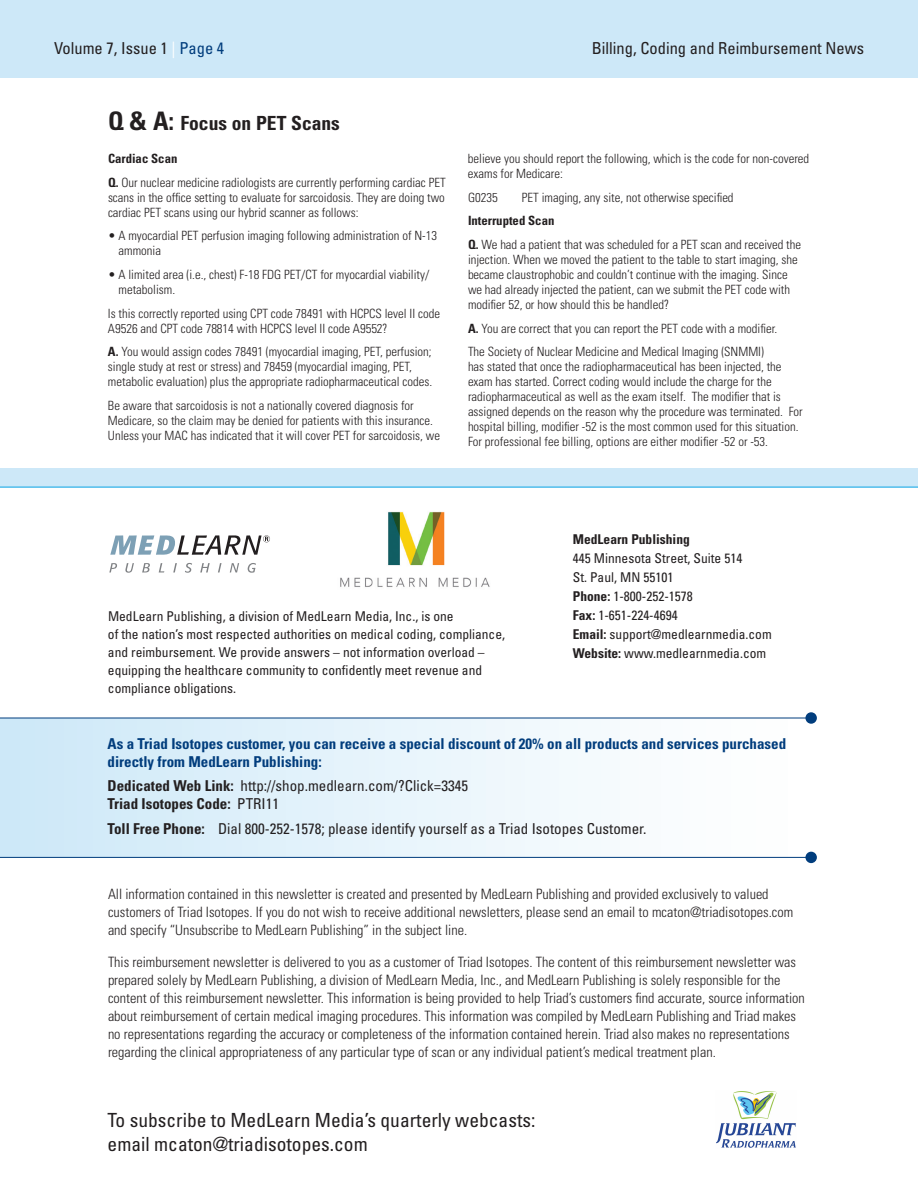
<style>
.page{position:relative;width:918px;height:1188px;background:#fff}
.page>*{position:absolute;margin:0;border:0;box-sizing:border-box;transform-origin:0 0}
.heading1{font:condensed 19.5px/24px "Univers LT Std";color:#231f20}
._01-AHead{font:700 condensed 19.5px "Univers LT Std";color:#231f20}
.heading1-2{font:condensed 16.5px "Univers LT Std";color:#231f20}
.body_copy{font:condensed 15px "Univers LT Std";color:#231f20}
.body_copy-2{font:700 condensed 15px/18px "Univers LT Std";color:#013d7d}
.body_copy-3{font:700 condensed 15px "Univers LT Std";color:#231f20}
.end_copy{font:300 condensed 14.25px/18px "Univers LT Std";color:#231f20}
.body_copy-4{font:condensed 13.5px/18px "Univers LT Std";color:#231f20}
.body_copy-5{font:700 condensed 13.5px "Univers LT Std";color:#231f20}
.Body{font:300 condensed 12.75px/15px "Univers LT Std";color:#231f20}
.Body-2{font:700 condensed 12.75px "Univers LT Std";color:#231f20}
.s1{color:#fff}
.s2{color:#013d7d}
.s3{font-size:25.5px}
.s4{font-weight:700}
.s5{font-weight:400}
</style>
<div class="page">
<div style="left:0;top:718px;width:810px;height:139px;background:linear-gradient(to right,#cde8f8,#fff)"></div>
<hr style="left:0;top:718px;width:811px;height:1px;background:#013d7d">
<div style="left:805px;top:712px;width:12px;height:12px;background:#013d7d;border-radius:50%"></div>
<hr style="left:0;top:857px;width:811px;height:1px;background:#013d7d">
<div style="left:805px;top:852px;width:12px;height:11px;background:#013d7d;border-radius:50%"></div>
<div style="left:0;top:0;width:918px;height:78px;background:#cde8f8"></div>
<div style="left:0;top:469px;width:918px;height:18px;background:#cde8f8"></div>
<hr style="left:0;top:486px;width:918px;height:2px;background:#4fbdec">
<svg style="left:110px;top:535px;width:160px;height:20px"></svg>
<svg style="left:109px;top:563px;width:8px;height:10px"></svg>
<svg style="left:125px;top:563px;width:9px;height:10px"></svg>
<svg style="left:142px;top:563px;width:8px;height:10px"></svg>
<svg style="left:159px;top:563px;width:5px;height:10px"></svg>
<svg style="left:173px;top:563px;width:4px;height:10px"></svg>
<svg style="left:185px;top:563px;width:7px;height:10px"></svg>
<svg style="left:200px;top:563px;width:10px;height:10px"></svg>
<svg style="left:218px;top:563px;width:4px;height:10px"></svg>
<svg style="left:230px;top:563px;width:9px;height:10px"></svg>
<svg style="left:248px;top:563px;width:8px;height:10px"></svg>
<img style="left:340px;top:511px;width:150px;height:76px">
<img style="left:716px;top:1091px;width:80px;height:57px">
<p class="heading1-2" style="left:54px;top:38px;width:172px">Volume 7, Issue 1 <span class="s1">|</span> <span class="s2">Page 4</span></p>
<p class="_01-AHead" style="left:108px;top:111px;width:233px"><span class="s3">Q &amp; A:</span> Focus on PET Scans</p>
<p class="Body-2" style="left:108px;top:151px;width:71px">Cardiac Scan</p>
<p class="Body" style="left:108px;top:175px;width:339px;text-align:justify"><span class="s4">Q.</span> Our nuclear medicine radiologists are currently performing cardiac PET scans in the office setting to evaluate for sarcoidosis. They are doing two cardiac PET scans using our hybrid scanner as follows:</p>
<p class="Body" style="left:119px;top:228px;width:320px;text-indent:-11px">• A myocardial PET perfusion imaging following administration of N-13 ammonia</p>
<p class="Body" style="left:119px;top:267px;width:312px;text-indent:-11px">• A limited area (i.e., chest) F-18 FDG PET/CT for myocardial viability/ metabolism.</p>
<p class="Body" style="left:108px;top:306px;width:334px">Is this correctly reported using CPT code 78491 with HCPCS level II code<br>A9526 and CPT code 78814 with HCPCS level II code A9552?</p>
<p class="Body" style="left:108px;top:344px;width:326px"><span class="s4">A.</span> You would assign codes 78491 (myocardial imaging, PET, perfusion; single study at rest or stress) and 78459 (myocardial imaging, PET, metabolic evaluation) plus the appropriate radiopharmaceutical codes.</p>
<p class="Body" style="left:108px;top:398px;width:334px">Be aware that sarcoidosis is not a nationally covered diagnosis for<br>Medicare, so the claim may be denied for patients with this insurance.<br>Unless your MAC has indicated that it will cover PET for sarcoidosis, we</p>
<p class="heading1-2" style="left:592px;top:37px;width:274px">Billing, Coding and Reimbursement News</p>
<p class="heading1-2" style="left:694px;top:38px;width:172px">Volume 1, Is ue 1 <span class="s1">|</span> <span class="s2">Page 2</span></p>
<p class="Body" style="left:468px;top:151px;width:343px">believe you should report the following, which is the code for non-covered exams for Medicare:</p>
<p class="Body" style="left:468px;top:190px;width:31px">G0235</p>
<p class="Body" style="left:522px;top:190px;width:213px">PET imaging, any site, not otherwise specified</p>
<p class="Body-2" style="left:468px;top:213px;width:88px">Interrupted Scan</p>
<p class="Body" style="left:468px;top:237px;width:335px"><span class="s4">Q.</span> We had a patient that was scheduled for a PET scan and received the injection. When we moved the patient to the table to start imaging, she became claustrophobic and couldn’t continue with the imaging. Since we had already injected the patient, can we submit the PET code with modifier 52, or how should this be handled?</p>
<p class="Body" style="left:468px;top:321px;width:311px"><span class="s4">A.</span> You are correct that you can report the PET code with a modifier.</p>
<p class="Body" style="left:468px;top:344px;width:336px">The Society of Nuclear Medicine and Medical Imaging (SNMMI)<br>has stated that once the radiopharmaceutical has been injected, the exam has started. Correct coding would include the charge for the radiopharmaceutical as well as the exam itself. The modifier that is assigned depends on the reason why the procedure was terminated. For hospital billing, modifier -52 is the most common used for this situation.<br>For professional fee billing, options are either modifier -52 or -53.</p>
<p class="body_copy-4" style="left:108px;top:607px;width:399px">MedLearn Publishing, a division of MedLearn Media, Inc., is one<br>of the nation’s most respected authorities on medical coding, compliance, and reimbursement. We provide answers – not information overload – equipping the healthcare community to confidently meet revenue and compliance obligations.</p>
<p class="body_copy-5" style="left:573px;top:531px;width:118px">MedLearn Publishing</p>
<p class="body_copy-4" style="left:573px;top:549px;width:171px">445 Minnesota Street, Suite 514</p>
<p class="body_copy-4" style="left:573px;top:568px;width:102px">St. Paul, MN 55101</p>
<p class="body_copy-4" style="left:573px;top:587px;width:121px"><span class="s4">Phone:</span> 1-800-252-1578</p>
<p class="body_copy-4" style="left:573px;top:606px;width:106px"><span class="s4">Fax:</span> 1-651-224-4694</p>
<p class="body_copy-4" style="left:573px;top:625px;width:200px"><span class="s4">Email:</span> support@medlearnmedia.com</p>
<p class="body_copy-4" style="left:573px;top:644px;width:195px"><span class="s4">Website:</span> www.medlearnmedia.com</p>
<p class="body_copy-2" style="left:108px;top:734px;width:680px">As a Triad Isotopes customer, you can receive a special discount of 20% on all products and services purchased directly from MedLearn Publishing:</p>
<p class="body_copy" style="left:108px;top:777px;width:362px"><span class="s4">Dedicated Web Link:</span> http://shop.medlearn.com/?Click=3345</p>
<p class="body_copy-3" style="left:108px;top:795px;width:173px">Triad Isotopes Code: <span class="s5">PTRI11</span></p>
<p class="body_copy" style="left:108px;top:819px;width:540px"><span class="s4">Toll Free Phone:</span> Dial 800-252-1578; please identify yourself as a Triad Isotopes Customer.</p>
<p class="end_copy" style="left:108px;top:885px;width:687px">All information contained in this newsletter is created and presented by MedLearn Publishing and provided exclusively to valued customers of Triad Isotopes. If you do not wish to receive additional newsletters, please send an email to mcaton@triadisotopes.com and specify “Unsubscribe to MedLearn Publishing” in the subject line.</p>
<p class="end_copy" style="left:108px;top:953px;width:698px">This reimbursement newsletter is delivered to you as a customer of Triad Isotopes. The content of this reimbursement newsletter was prepared solely by MedLearn Publishing, a division of MedLearn Media, Inc., and MedLearn Publishing is solely responsible for the content of this reimbursement newsletter. This information is being provided to help Triad’s customers find accurate, source information about reimbursement of certain medical imaging procedures. This information was compiled by MedLearn Publishing and Triad makes no representations regarding the accuracy or completeness of the information contained herein. Triad also makes no representations regarding the clinical appropriateness of any particular type of scan or any individual patient’s medical treatment plan.</p>
<p class="heading1" style="left:108px;top:1108px;width:429px">To subscribe to MedLearn Media’s quarterly webcasts: email mcaton@triadisotopes.com</p>
</div>
